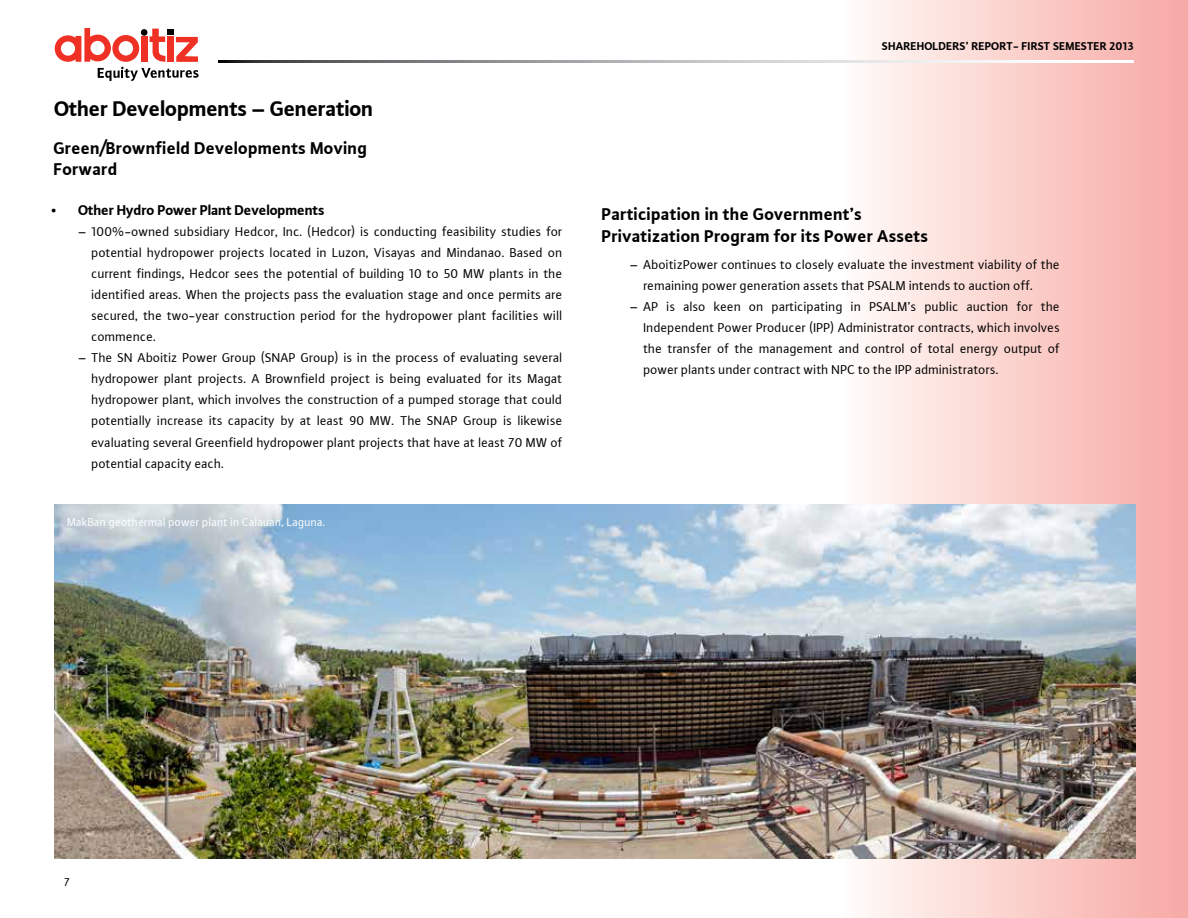
<style>
.page{position:relative;width:1188px;height:918px;background:#fff}
.page>*{position:absolute;margin:0;border:0;box-sizing:border-box;transform-origin:0 0}
.t1{font:22.5px "Aboitiz Sans Bold LF Regular";letter-spacing:-.02em;color:#000}
.t2{font:18px/21.6px "Aboitiz Sans Bold LF Regular";color:#000}
.t3{font:15px "Aboitiz Sans Bold LF Regular";letter-spacing:-.02em;color:#000}
.t4{font:13.5px/21px "Aboitiz Sans Normal LF Regular";color:#000;text-align:justify}
.t5{font:12px "Aboitiz Sans Normal LF Regular";color:#fff}
.t6{font:12px "Aboitiz Sans Bold LF Regular";color:#000}
.t7{font:12px "Aboitiz Sans Normal LF Regular";color:#000}
</style>
<div class="page">
<div style="left:803px;top:0;width:385px;height:918px;background:linear-gradient(to right,#fff,#f7a9a4)"></div>
<svg style="left:218px;top:60px;width:916px;height:2px"></svg>
<svg style="left:55px;top:28px;width:144px;height:53px"></svg>
<img style="left:54px;top:504px;width:1082px;height:355px">
<h1 class="t1" style="left:54px;top:94px;width:321px">Other Developments – Generation</h1>
<h2 class="t2" style="left:53px;top:137px;width:315px">Green/Brownfield Developments Moving<br>Forward</h2>
<p class="t3" style="left:51px;top:201px;width:275px">• Other Hydro Power Plant Developments</p>
<p class="t4" style="left:92px;top:221px;width:473px;text-indent:-14px">– 100%-owned subsidiary Hedcor, Inc. (Hedcor) is conducting feasibility studies for potential hydropower projects located in Luzon, Visayas and Mindanao. Based on current findings, Hedcor sees the potential of building 10 to 50 MW plants in the identified areas. When the projects pass the evaluation stage and once permits are secured, the two-year construction period for the hydropower plant facilities will commence.</p>
<p class="t4" style="left:92px;top:348px;width:473px;text-indent:-14px">– The SN Aboitiz Power Group (SNAP Group) is in the process of evaluating several hydropower plant projects. A Brownfield project is being evaluated for its Magat hydropower plant, which involves the construction of a pumped storage that could potentially increase its capacity by at least 90 MW. The SNAP Group is likewise evaluating several Greenfield hydropower plant projects that have at least 70 MW of potential capacity each.</p>
<p class="t5" style="left:67px;top:515px;width:260px">MakBan geothermal power plant in Calauan, Laguna.</p>
<p class="t6" style="left:882px;top:38px;width:254px">Shareholders’ Report- first semester 2013</p>
<h2 class="t2" style="left:601px;top:203px;width:328px">Participation in the Government’s<br>Privatization Program for its Power Assets</h2>
<p class="t4" style="left:643px;top:254px;width:418px;text-indent:-14px">– AboitizPower continues to closely evaluate the investment viability of the remaining power generation assets that PSALM intends to auction off.</p>
<p class="t4" style="left:643px;top:296px;width:418px;text-indent:-14px">– AP is also keen on participating in PSALM’s public auction for the Independent Power Producer (IPP) Administrator contracts, which involves the transfer of the management and control of total energy output of power plants under contract with NPC to the IPP administrators.</p>
<p class="t7" style="left:64px;top:875px;width:7px">7</p>
</div>
